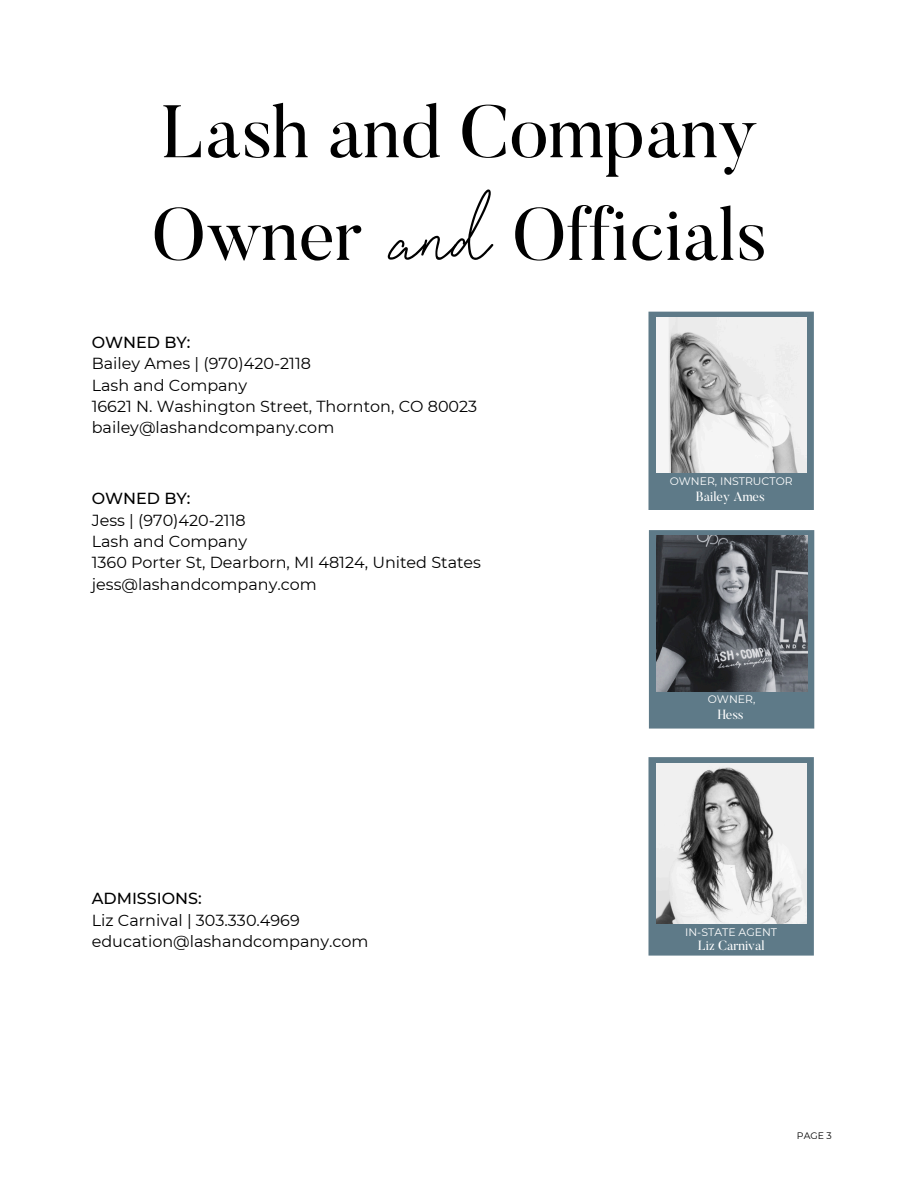
<style>
.page{position:relative;width:918px;height:1188px;background:#fff}
.page>*{position:absolute;margin:0;border:0;box-sizing:border-box;transform-origin:0 0}
.t1{font:111.45px "Signatura Monoline Script";color:#000}
.t2{font:73.8px/102.6px "Butler";color:#000}
.t3{font:16.05px/21.3px "Montserrat";color:#000}
.t4{font:500 16.05px "Montserrat";color:#000}
.t5{font:13.35px "Butler";color:#fff}
.t6{font:10.95px "Montserrat";color:#fff}
.t7{font:9.45px "Montserrat";color:#000}
.s1{color:#fff}
</style>
<div class="page">
<svg style="left:648px;top:312px;width:166px;height:198px;background:#66808d"></svg>
<img style="left:656px;top:317px;width:150px;height:156px">
<svg style="left:648px;top:757px;width:166px;height:198px;background:#637e8b"></svg>
<img style="left:656px;top:764px;width:151px;height:160px">
<div style="left:649px;top:530px;width:165px;height:198px;background:#5e7a88"></div>
<img style="left:656px;top:536px;width:151px;height:155px">
<h2 class="t2" style="left:152px;top:80px;width:616px">Lash and Company<br>Owner <span class="s1">and</span> Officials</h2>
<h1 class="t1" style="left:388px;top:169px;width:98px">and</h1>
<p class="t4" style="left:92px;top:331px;width:100px">OWNED BY:</p>
<p class="t3" style="left:92px;top:353px;width:387px">Bailey Ames | (970)420-2118<br>Lash and Company<br>16621 N. Washington Street, Thornton, CO 80023 bailey@lashandcompany.com</p>
<p class="t4" style="left:92px;top:487px;width:100px">OWNED BY:</p>
<p class="t3" style="left:92px;top:509px;width:391px">Jess | (970)420-2118<br>Lash and Company<br>1360 Porter St, Dearborn, MI 48124, United States jess@lashandcompany.com</p>
<p class="t4" style="left:92px;top:887px;width:112px">ADMISSIONS:</p>
<p class="t3" style="left:92px;top:909px;width:278px">Liz Carnival | 303.330.4969 education@lashandcompany.com</p>
<p class="t6" style="left:670px;top:474px;width:124px">OWNER, INSTRUCTOR</p>
<p class="t5" style="left:696px;top:488px;width:70px">Bailey Ames</p>
<p class="t6" style="left:708px;top:692px;width:49px">OWNER,</p>
<p class="t5" style="left:718px;top:706px;width:27px">Hess</p>
<p class="t6" style="left:685px;top:925px;width:93px">IN-STATE AGENT</p>
<p class="t5" style="left:698px;top:937px;width:68px">Liz Carnival</p>
<p class="t7" style="left:797px;top:1129px;width:36px">PAGE 3</p>
</div>
